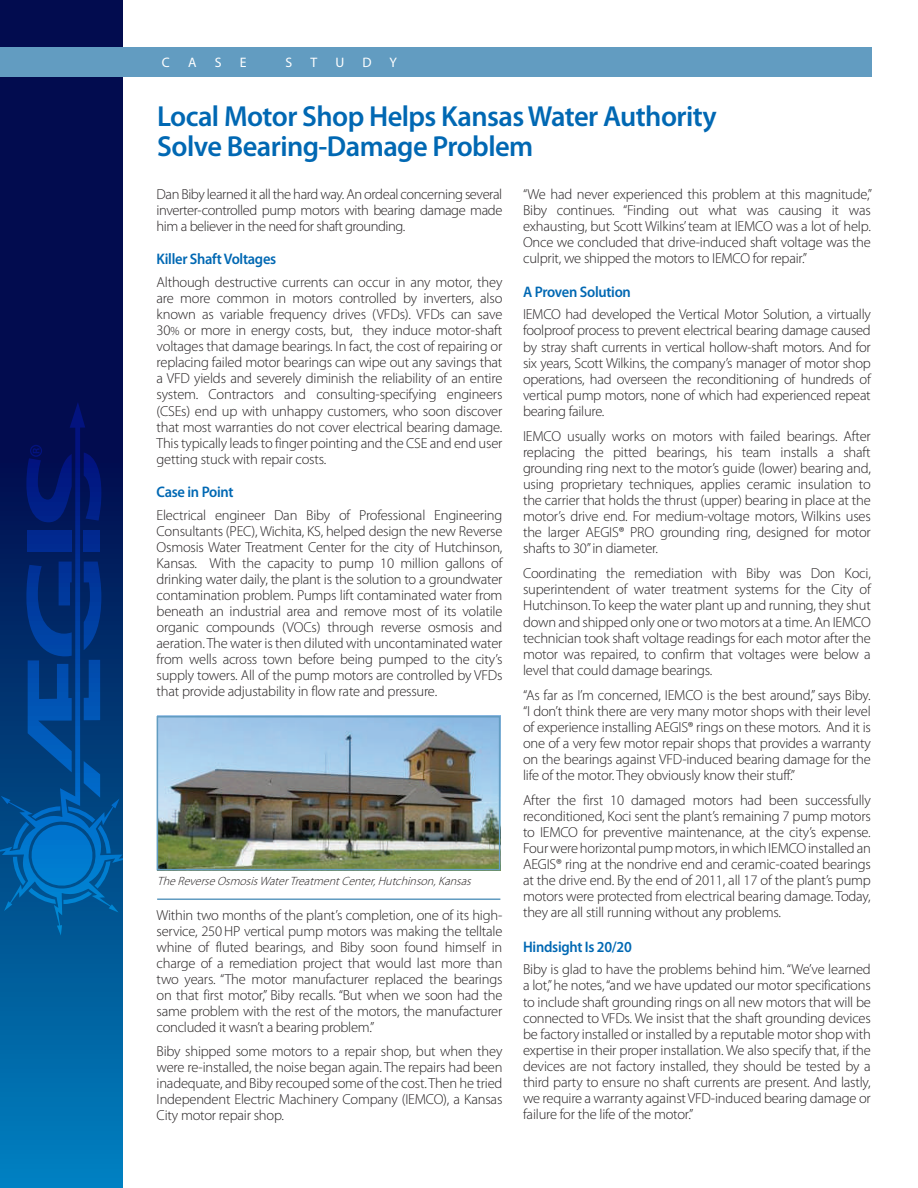
<style>
.page{position:relative;width:918px;height:1188px;background:#fff}
.page>*{position:absolute;margin:0;border:0;box-sizing:border-box;transform-origin:0 0}
.t1{font:600 29.1px/29.8px "Myriad Pro";letter-spacing:-.02em;color:#0168b3}
.t2{font:600 15.3px "Myriad Pro";letter-spacing:-.02em;color:#0168b3;scale:.95 1}
.t3{font:300 14.55px/16px "Myriad Pro";letter-spacing:-.015em;color:#231f20;text-align:justify}
.t4{font:13.8px "Myriad Pro";color:#fff}
.t5{font:italic 300 12px "Myriad Pro";color:#231f20}
.s1{font-size:12.3px}
</style>
<div class="page">
<svg style="left:0;top:0;width:122px;height:1188px;background:#013274"></svg>
<svg style="left:0;top:402px;width:123px;height:534px;background:#003981"></svg>
<svg style="left:26px;top:445px;width:46px;height:77px;background:#01156b"></svg>
<div style="left:0;top:47px;width:871px;height:29px;background:#629cc1"></div>
<hr style="left:157px;top:898px;width:343px;height:2px;background:#629cc1">
<img style="left:160px;top:719px;width:337px;height:148px">
<div style="left:157px;top:716px;width:343px;height:154px;border:2px solid #629cc1"></div>
<p class="t4" style="left:162px;top:54px;width:9px">C</p>
<p class="t4" style="left:188px;top:54px;width:10px">A</p>
<p class="t4" style="left:215px;top:54px;width:8px">S</p>
<p class="t4" style="left:240px;top:54px;width:8px">E</p>
<p class="t4" style="left:285px;top:54px;width:8px">S</p>
<p class="t4" style="left:310px;top:54px;width:8px">T</p>
<p class="t4" style="left:335px;top:54px;width:10px">U</p>
<p class="t4" style="left:363px;top:54px;width:11px">D</p>
<p class="t4" style="left:389px;top:54px;width:9px">Y</p>
<h1 class="t1" style="left:157px;top:101px;width:561px">Local Motor Shop Helps Kansas Water Authority<br>Solve Bearing-Damage Problem</h1>
<p class="t3" style="left:157px;top:186px;width:347px">Dan Biby learned it all the hard way. An ordeal concerning several inverter-controlled pump motors with bearing damage made him a believer in the need for shaft grounding.</p>
<p class="t2" style="left:157px;top:249px;width:127px">Killer Shaft Voltages</p>
<p class="t3" style="left:157px;top:274px;width:347px">Although destructive currents can occur in any motor, they are more common in motors controlled by inverters, also known as variable frequency drives (VFDs). VFDs can save 30<span class="s1">%</span> or more in energy costs, but, they induce motor-shaft voltages that damage bearings. In fact, the cost of repairing or replacing failed motor bearings can wipe out any savings that a VFD yields and severely diminish the reliability of an entire system. Contractors and consulting-specifying engineers (CSEs) end up with unhappy customers, who soon discover that most warranties do not cover electrical bearing damage.<br>This typically leads to finger pointing and the CSE and end user getting stuck with repair costs.</p>
<p class="t2" style="left:157px;top:482px;width:82px">Case in Point</p>
<p class="t3" style="left:157px;top:507px;width:347px">Electrical engineer Dan Biby of Professional Engineering Consultants (PEC), Wichita, KS, helped design the new Reverse Osmosis Water Treatment Center for the city of Hutchinson, Kansas. With the capacity to pump 10 million gallons of drinking water daily, the plant is the solution to a groundwater contamination problem. Pumps lift contaminated water from beneath an industrial area and remove most of its volatile organic compounds (VOCs) through reverse osmosis and aeration. The water is then diluted with uncontaminated water from wells across town before being pumped to the city’s supply towers. All of the pump motors are controlled by VFDs that provide adjustability in flow rate and pressure.</p>
<p class="t5" style="left:157px;top:873px;width:319px">TheReverseOsmosisWaterTreatmentCenter,Hutchinson,Kansas</p>
<p class="t3" style="left:157px;top:907px;width:347px">Within two months of the plant’s completion, one of its high&shy;service, 250HP vertical pump motors was making the telltale whine of fluted bearings, and Biby soon found himself in charge of a remediation project that would last more than two years. “The motor manufacturer replaced the bearings on that first motor,” Biby recalls. “But when we soon had the same problem with the rest of the motors, the manufacturer concluded it wasn’t a bearing problem.”</p>
<p class="t3" style="left:157px;top:1043px;width:347px">Biby shipped some motors to a repair shop, but when they were re-installed, the noise began again. The repairs had been inadequate, and Biby recouped some of the cost. Then he tried Independent Electric Machinery Company (IEMCO), a Kansas City motor repair shop.</p>
<p class="t3" style="left:523px;top:186px;width:351px">“We had never experienced this problem at this magnitude,” Biby continues. “Finding out what was causing it was exhausting, but Scott Wilkins’ team at IEMCO was a lot of help.<br>Once we concluded that drive-induced shaft voltage was the culprit, we shipped the motors to IEMCO for repair.”</p>
<p class="t2" style="left:523px;top:282px;width:115px">A Proven Solution</p>
<p class="t3" style="left:523px;top:306px;width:349px">IEMCO had developed the Vertical Motor Solution, a virtually foolproof process to prevent electrical bearing damage caused by stray shaft currents in vertical hollow-shaft motors. And for six years, Scott Wilkins, the company’s manager of motor shop operations, had overseen the reconditioning of hundreds of vertical pump motors, none of which had experienced repeat bearing failure.</p>
<p class="t3" style="left:523px;top:428px;width:349px">IEMCO usually works on motors with failed bearings. After replacing the pitted bearings, his team installs a shaft grounding ring next to the motor’s guide (lower) bearing and, using proprietary techniques, applies ceramic insulation to the carrier that holds the thrust (upper) bearing in place at the motor’s drive end. For medium-voltage motors, Wilkins uses the larger AEGIS® PRO grounding ring, designed for motor shafts to 30” in diameter.</p>
<p class="t3" style="left:523px;top:565px;width:349px">Coordinating the remediation with Biby was Don Koci, superintendent of water treatment systems for the City of Hutchinson. To keep the water plant up and running, they shut down and shipped only one or two motors at a time. An IEMCO technician took shaft voltage readings for each motor after the motor was repaired, to confirm that voltages were below a level that could damage bearings.</p>
<p class="t3" style="left:523px;top:687px;width:349px">“As far as I’m concerned, IEMCO is the best around,” says Biby. “I don’t think there are very many motor shops with their level of experience installing AEGIS® rings on these motors. And it is one of a very few motor repair shops that provides a warranty on the bearings against VFD-induced bearing damage for the life of the motor. They obviously know their stuff.”</p>
<p class="t3" style="left:523px;top:792px;width:349px">After the first 10 damaged motors had been successfully reconditioned, Koci sent the plant’s remaining 7 pump motors to IEMCO for preventive maintenance, at the city’s expense.<br>Four were horizontal pump motors, in which IEMCO installed an AEGIS® ring at the nondrive end and ceramic-coated bearings at the drive end. By the end of 2011, all 17 of the plant’s pump motors were protected from electrical bearing damage. Today, they are all still running without any problems.</p>
<p class="t2" style="left:523px;top:937px;width:116px">Hindsight Is 20/20</p>
<p class="t3" style="left:523px;top:961px;width:349px">Biby is glad to have the problems behind him. “We’ve learned a lot,” he notes, “and we have updated our motor specifications to include shaft grounding rings on all new motors that will be connected to VFDs. We insist that the shaft grounding devices be factory installed or installed by a reputable motor shop with expertise in their proper installation. We also specify that, if the devices are not factory installed, they should be tested by a third party to ensure no shaft currents are present. And lastly, we require a warranty against VFD-induced bearing damage or failure for the life of the motor.”</p>
</div>
